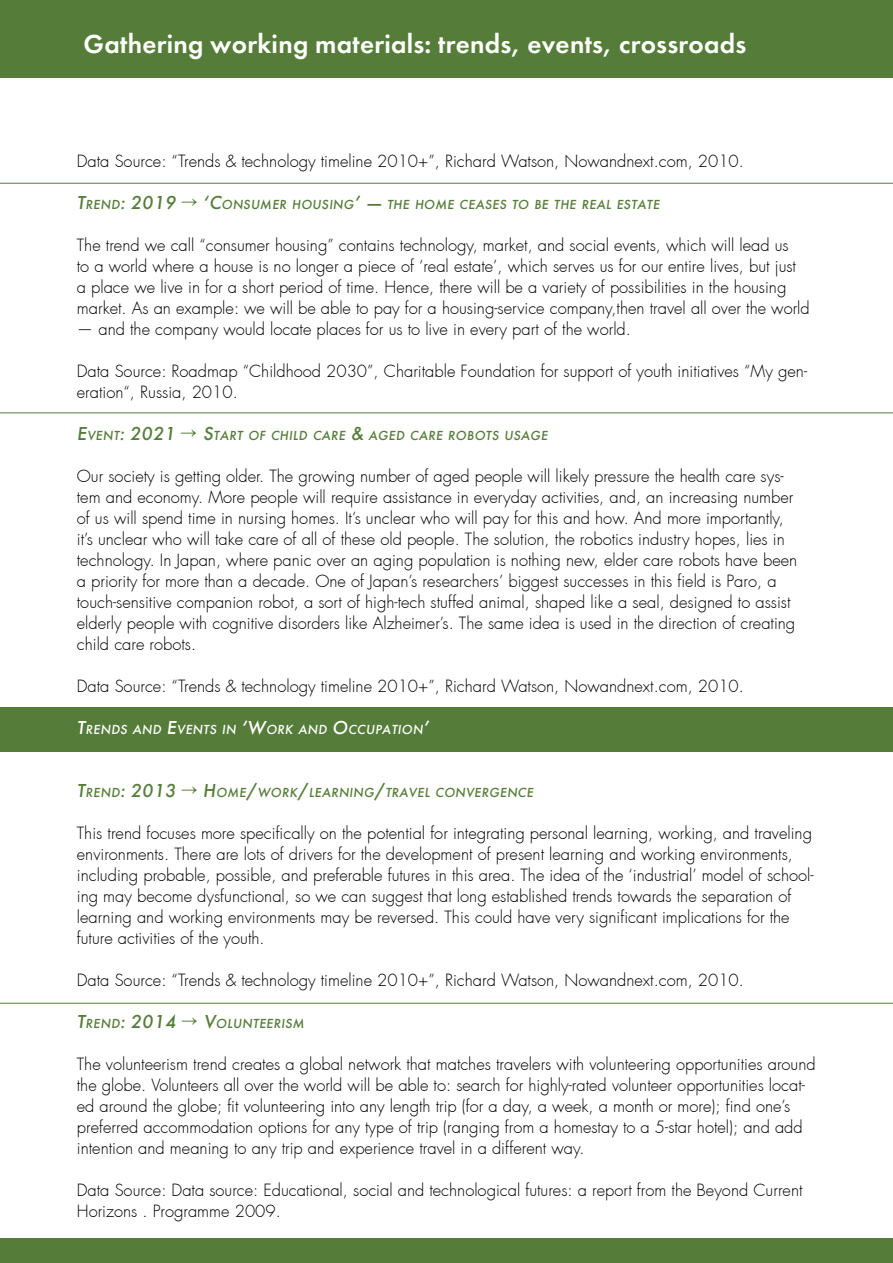
<style>
.page{position:relative;width:893px;height:1263px;background:#fff}
.page>*{position:absolute;margin:0;border:0;box-sizing:border-box;transform-origin:0 0}
.t1{font:27px "Futura Demi C";letter-spacing:.01em;color:#fff}
.t2{font:italic 19.5px "Futura Medium C";letter-spacing:.02em;color:#557d39}
.t3{font:300 16.5px/21px "Futura";color:#000}
.t4{font:italic 13.65px "Futura Medium C";letter-spacing:.03em;color:#557d39}
.t5{font:italic 13.65px "Futura Medium C";letter-spacing:.03em;color:#fff}
.s1{font-size:13.65px}
.s2{font-size:19.5px}
</style>
<div class="page">
<div style="left:0;top:707px;width:893px;height:45px;background:#557d39"></div>
<div style="left:0;top:1238px;width:893px;height:25px;background:#557d39"></div>
<hr style="left:0;top:183px;width:893px;height:1px;background:#557d39">
<hr style="left:0;top:412px;width:893px;height:1px;background:#557d39">
<hr style="left:0;top:1003px;width:893px;height:1px;background:#557d39">
<div style="left:0;top:0;width:893px;height:77px;background:#557d39"></div>
<h1 class="t1" style="left:84px;top:28px;width:664px">Gathering working materials: trends, events, crossroads</h1>
<p class="t3" style="left:77px;top:151px;width:669px">Data Source: “Trends &amp; technology timeline 2010+”, Richard Watson, Nowandnext.com, 2010.</p>
<p class="t2" style="left:77px;top:191px;width:101px">T<span class="s1">REND</span>: 2019</p>
<p class="t4" style="left:203px;top:196px;width:458px"><span class="s2">‘C</span>ONSUMER HOUSING<span class="s2">’ —</span> THE HOME CEASES TO BE THE REAL ESTATE</p>
<p class="t3" style="left:77px;top:235px;width:734px">The trend we call “consumer housing” contains technology, market, and social events, which will lead us<br>to a world where a house is no longer a piece of ‘real estate’, which serves us for our entire lives, but just<br>a place we live in for a short period of time. Hence, there will be a variety of possibilities in the housing market. As an example: we will be able to pay for a housing-service company,then travel all over the world</p>
<p class="t3" style="left:77px;top:319px;width:556px">— and the company would locate places for us to live in every part of the world.</p>
<p class="t3" style="left:77px;top:361px;width:732px">Data Source: Roadmap “Childhood 2030”, Charitable Foundation for support of youth initiatives “My gen&shy;eration“, Russia, 2010.</p>
<p class="t2" style="left:77px;top:422px;width:100px">E<span class="s1">VENT</span>: 2021</p>
<p class="t4" style="left:203px;top:427px;width:346px"><span class="s2">S</span>TART OF CHILD CARE <span class="s2">&amp;</span> AGED CARE ROBOTS USAGE</p>
<p class="t3" style="left:77px;top:466px;width:722px">Our society is getting older. The growing number of aged people will likely pressure the health care sys&shy;tem and economy. More people will require assistance in everyday activities, and, an increasing number of us will spend time in nursing homes. It’s unclear who will pay for this and how. And more importantly, it’s unclear who will take care of all of these old people. The solution, the robotics industry hopes, lies in technology. In Japan, where panic over an aging population is nothing new, elder care robots have been a priority for more than a decade. One of Japan’s researchers’ biggest successes in this field is Paro, a touch-sensitive companion robot, a sort of high-tech stuffed animal, shaped like a seal, designed to assist elderly people with cognitive disorders like Alzheimer’s. The same idea is used in the direction of creating child care robots.</p>
<p class="t3" style="left:77px;top:676px;width:669px">Data Source: “Trends &amp; technology timeline 2010+”, Richard Watson, Nowandnext.com, 2010.</p>
<p class="t5" style="left:77px;top:721px;width:355px"><span class="s2">T</span>RENDS AND <span class="s2">E</span>VENTS IN <span class="s2">‘W</span>ORK AND <span class="s2">O</span>CCUPATION<span class="s2">’</span></p>
<p class="t2" style="left:77px;top:779px;width:101px">T<span class="s1">REND</span>: 2013</p>
<p class="t4" style="left:203px;top:784px;width:332px"><span class="s2">H</span>OME<span class="s2">/</span>WORK<span class="s2">/</span>LEARNING<span class="s2">/</span>TRAVEL CONVERGENCE</p>
<p class="t3" style="left:77px;top:823px;width:738px">This trend focuses more specifically on the potential for integrating personal learning, working, and traveling environments. There are lots of drivers for the development of present learning and working environments, including probable, possible, and preferable futures in this area. The idea of the ‘industrial’ model of school&shy;ing may become dysfunctional, so we can suggest that long established trends towards the separation of learning and working environments may be reversed. This could have very significant implications for the future activities of the youth.</p>
<p class="t3" style="left:77px;top:970px;width:669px">Data Source: “Trends &amp; technology timeline 2010+”, Richard Watson, Nowandnext.com, 2010.</p>
<p class="t2" style="left:77px;top:1010px;width:101px">T<span class="s1">REND</span>: 2014</p>
<p class="t4" style="left:204px;top:1015px;width:102px"><span class="s2">V</span>OLUNTEERISM</p>
<p class="t3" style="left:77px;top:1054px;width:740px">The volunteerism trend creates a global network that matches travelers with volunteering opportunities around the globe. Volunteers all over the world will be able to: search for highly-rated volunteer opportunities locat&shy;ed around the globe; fit volunteering into any length trip (for a day, a week, a month or more); find one’s preferred accommodation options for any type of trip (ranging from a homestay to a 5-star hotel); and add intention and meaning to any trip and experience travel in a different way.</p>
<p class="t3" style="left:77px;top:1180px;width:727px">Data Source: Data source: Educational, social and technological futures: a report from the Beyond Current<br>Horizons . Programme 2009.</p>
</div>
